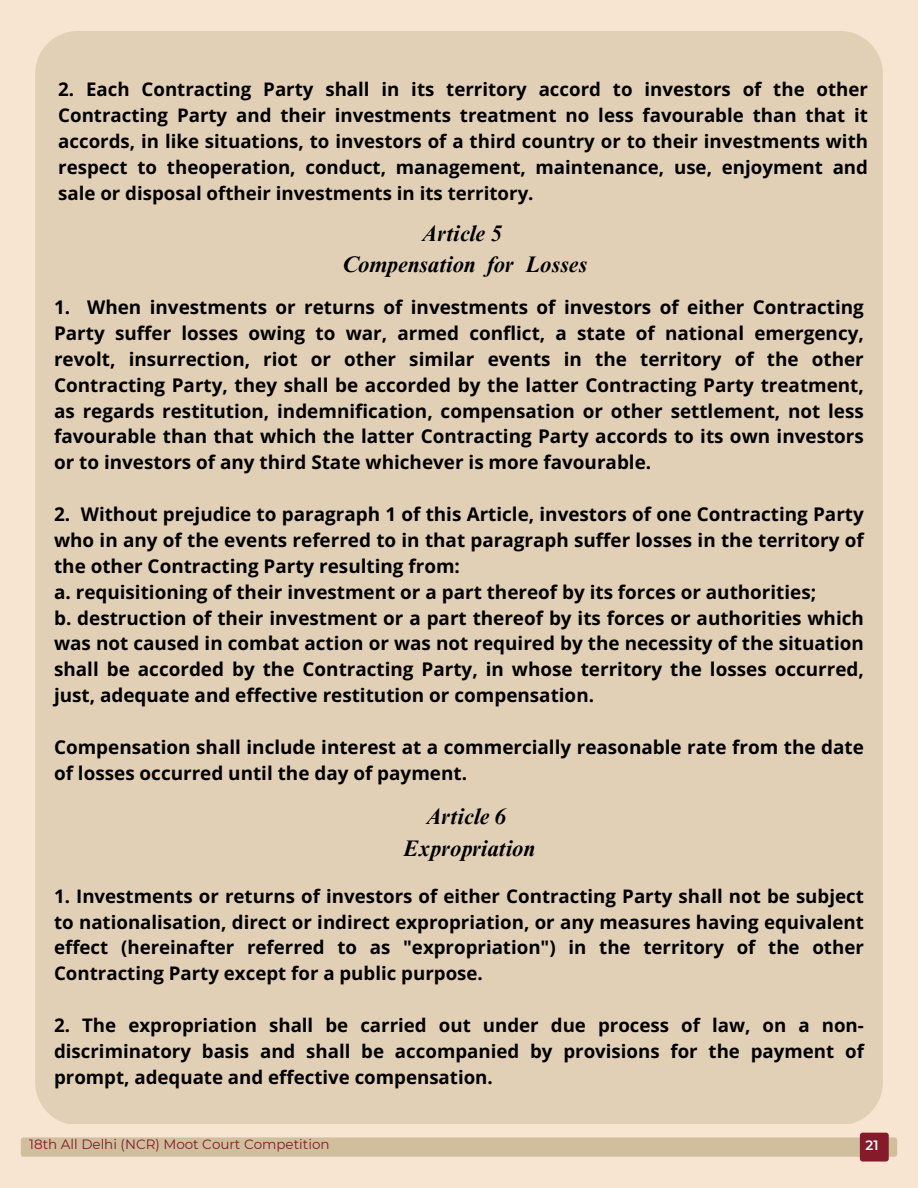
<style>
.page{position:relative;width:918px;height:1188px;background:#f7e4d1}
.page>*{position:absolute;margin:0;border:0;box-sizing:border-box;transform-origin:0 0}
.t1{font:italic 700 22.5px/31.5px "Times NRMT Pro";color:#000;text-align:center}
.t2{font:700 18.9px/25.8px "Open Sans";color:#000}
.t3{font:700 18.75px/25.8px "Open Sans";color:#000;text-align:justify}
.t4{font:13.5px "Montserrat";color:#841a2a}
.t5{font:600 13.5px "Montserrat";color:#fff}
</style>
<div class="page">
<div style="left:35px;top:31px;width:848px;height:1093px;background:#e2d0b6"></div>
<div style="left:21px;top:1137px;width:876px;height:20px;background:#d0be9d;border-radius:3px"></div>
<div style="left:860px;top:1133px;width:29px;height:29px;background:#841a2a;border-radius:3px"></div>
<p class="t3" style="left:58px;top:76px;width:811px">2. Each Contracting Party shall in its territory accord to investors of the other Contracting Party and their investments treatment no less favourable than that it accords, in like situations, to investors of a third country or to their investments with respect to theoperation, conduct, management, maintenance, use, enjoyment and sale or disposal oftheir investments in its territory.</p>
<p class="t1" style="left:342px;top:220px;width:247px">Article 5<br>Compensation for Losses</p>
<p class="t2" style="left:54px;top:294px;width:811px;text-align:justify">1. When investments or returns of investments of investors of either Contracting Party suffer losses owing to war, armed conflict, a state of national emergency, revolt, insurrection, riot or other similar events in the territory of the other Contracting Party, they shall be accorded by the latter Contracting Party treatment, as regards restitution, indemnification, compensation or other settlement, not less favourable than that which the latter Contracting Party accords to its own investors or to investors of any third State whichever is more favourable.</p>
<p class="t2" style="left:54px;top:501px;width:811px">2. Without prejudice to paragraph 1 of this Article, investors of one Contracting Party who in any of the events referred to in that paragraph suffer losses in the territory of the other Contracting Party resulting from:<br>a. requisitioning of their investment or a part thereof by its forces or authorities;<br>b. destruction of their investment or a part thereof by its forces or authorities which was not caused in combat action or was not required by the necessity of the situation shall be accorded by the Contracting Party, in whose territory the losses occurred, just, adequate and effective restitution or compensation.</p>
<p class="t2" style="left:54px;top:734px;width:811px">Compensation shall include interest at a commercially reasonable rate from the date of losses occurred until the day of payment.</p>
<p class="t1" style="left:403px;top:803px;width:133px">Article 6<br>Expropriation</p>
<p class="t3" style="left:54px;top:882px;width:811px">1. Investments or returns of investors of either Contracting Party shall not be subject to nationalisation, direct or indirect expropriation, or any measures having equivalent effect (hereinafter referred to as "expropriation") in the territory of the other Contracting Party except for a public purpose.</p>
<p class="t3" style="left:54px;top:1012px;width:811px">2. The expropriation shall be carried out under due process of law, on a non&shy;discriminatory basis and shall be accompanied by provisions for the payment of prompt, adequate and effective compensation.</p>
<p class="t4" style="left:29px;top:1136px;width:302px">18th All Delhi (NCR) Moot Court Competition</p>
<p class="t5" style="left:866px;top:1137px;width:15px">21</p>
</div>
